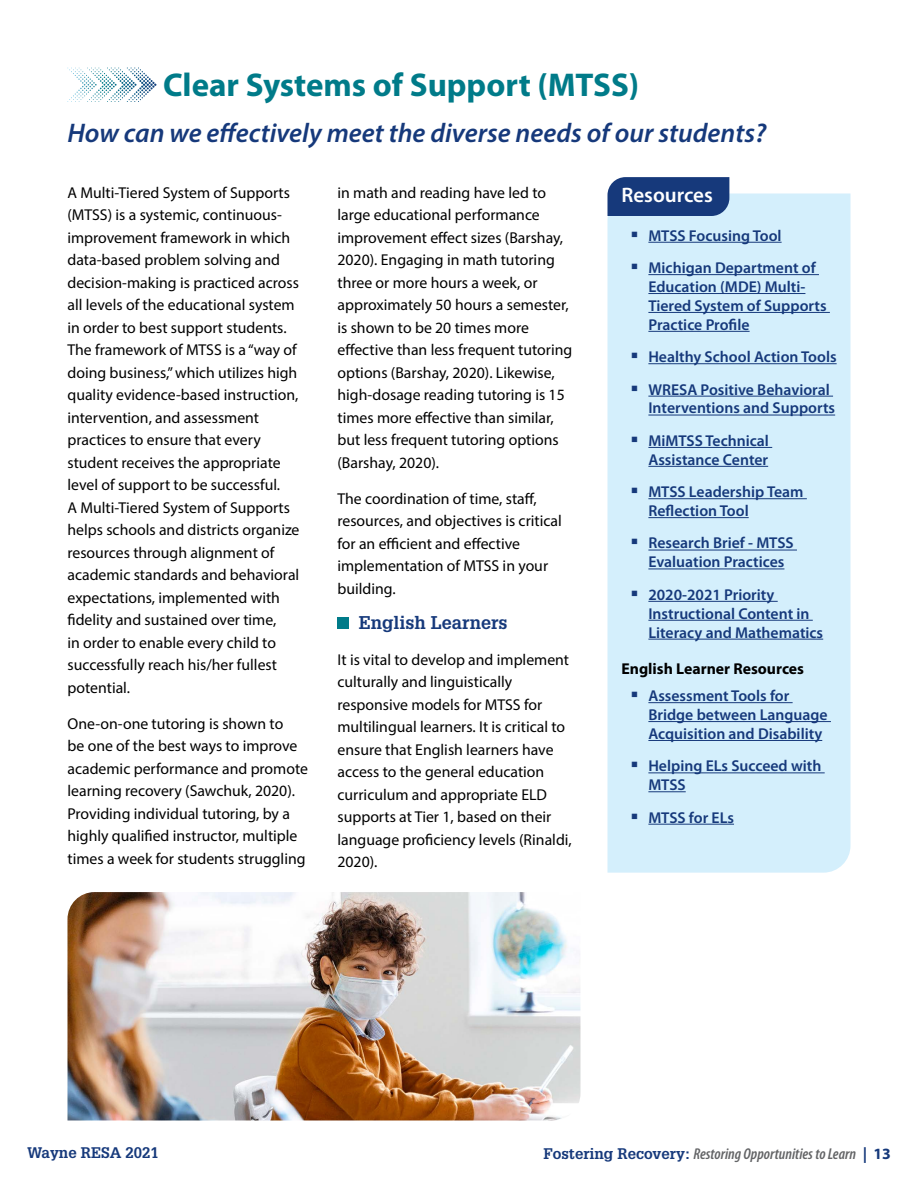
<style>
.page{position:relative;width:918px;height:1188px;background:#fff}
.page>*{position:absolute;margin:0;border:0;box-sizing:border-box;transform-origin:0 0}
.t1{font:700 33px "Myriad Pro";color:#007b89}
.t2{font:italic 600 27px "Myriad Pro";color:#16397b}
.t3{font:600 21px "Myriad Pro";color:#fff}
.t4{font:700 18px "Glypha";color:#16397b}
.t5{font:15.75px/22.5px "Myriad Pro";color:#000}
.t6{font:600 15.75px/32.4px "Myriad Pro";color:#16397b}
.t7{font:italic 600 condensed 15.75px "Myriad Pro";color:#636466}
.t8{font:700 15.75px "Myriad Pro";color:#000}
.t9{font:700 15px "Glypha";color:#16397b}
.s1{font-family:"Glypha";font-weight:700;font-style:normal;font-stretch:normal;font-size:15px;color:#16397b}
.s2{font-weight:700;font-style:normal;font-stretch:normal;color:#16397b}
</style>
<div class="page">
<div style="left:608px;top:194px;width:242px;height:679px;background:#d4effc"></div>
<svg style="left:69px;top:68px;width:82px;height:12px"></svg>
<img style="left:68px;top:892px;width:512px;height:228px">
<div style="left:338px;top:617px;width:11px;height:12px;background:#007b89"></div>
<hr style="left:648px;top:242px;width:134px;height:1px;background:#16397b">
<hr style="left:648px;top:274px;width:171px;height:1px;background:#16397b">
<hr style="left:648px;top:293px;width:157px;height:1px;background:#16397b">
<hr style="left:648px;top:312px;width:182px;height:1px;background:#16397b">
<hr style="left:648px;top:331px;width:102px;height:1px;background:#16397b">
<hr style="left:648px;top:363px;width:189px;height:1px;background:#16397b">
<hr style="left:648px;top:396px;width:185px;height:1px;background:#16397b">
<hr style="left:648px;top:415px;width:187px;height:1px;background:#16397b">
<hr style="left:648px;top:447px;width:124px;height:1px;background:#16397b">
<hr style="left:648px;top:466px;width:120px;height:1px;background:#16397b">
<hr style="left:648px;top:498px;width:159px;height:1px;background:#16397b">
<hr style="left:648px;top:517px;width:101px;height:1px;background:#16397b">
<hr style="left:648px;top:550px;width:149px;height:1px;background:#16397b">
<hr style="left:648px;top:569px;width:136px;height:1px;background:#16397b">
<hr style="left:648px;top:601px;width:130px;height:1px;background:#16397b">
<hr style="left:648px;top:620px;width:165px;height:1px;background:#16397b">
<hr style="left:648px;top:639px;width:175px;height:1px;background:#16397b">
<hr style="left:648px;top:702px;width:145px;height:1px;background:#16397b">
<hr style="left:648px;top:721px;width:183px;height:1px;background:#16397b">
<hr style="left:648px;top:740px;width:174px;height:1px;background:#16397b">
<hr style="left:648px;top:772px;width:177px;height:1px;background:#16397b">
<hr style="left:648px;top:791px;width:38px;height:1px;background:#16397b">
<hr style="left:648px;top:824px;width:86px;height:1px;background:#16397b">
<svg style="left:608px;top:177px;width:162px;height:60px;background:#7d9abf"></svg>
<svg style="left:632px;top:264px;width:5px;height:5px"></svg>
<svg style="left:632px;top:353px;width:5px;height:5px"></svg>
<svg style="left:632px;top:385px;width:5px;height:6px"></svg>
<svg style="left:632px;top:437px;width:5px;height:5px"></svg>
<svg style="left:632px;top:488px;width:5px;height:5px"></svg>
<svg style="left:632px;top:539px;width:5px;height:6px"></svg>
<svg style="left:632px;top:591px;width:5px;height:5px"></svg>
<svg style="left:632px;top:692px;width:5px;height:5px"></svg>
<svg style="left:632px;top:762px;width:5px;height:5px"></svg>
<svg style="left:632px;top:813px;width:5px;height:6px"></svg>
<h1 class="t1" style="left:163px;top:63px;width:478px">Clear Systems of Support (MTSS)</h1>
<h2 class="t2" style="left:68px;top:116px;width:700px">How can we effectively meet the diverse needs of our students?</h2>
<p class="t5" style="left:68px;top:181px;width:234px">A Multi-Tiered System of Supports (MTSS) is a systemic, continuous&shy;improvement framework in which data-based problem solving and decision-making is practiced across all levels of the educational system in order to best support students.<br>The framework of MTSS is a “way of doing business,” which utilizes high quality evidence-based instruction, intervention, and assessment practices to ensure that every student receives the appropriate level of support to be successful.<br>A Multi-Tiered System of Supports helps schools and districts organize resources through alignment of academic standards and behavioral expectations, implemented with fidelity and sustained over time,<br>in order to enable every child to successfully reach his/her fullest potential.</p>
<p class="t5" style="left:68px;top:712px;width:242px">One-on-one tutoring is shown to<br>be one of the best ways to improve academic performance and promote learning recovery (Sawchuk, 2020).<br>Providing individual tutoring, by a highly qualified instructor, multiple times a week for students struggling</p>
<p class="t5" style="left:338px;top:181px;width:236px">in math and reading have led to large educational performance improvement effect sizes (Barshay,<br>2020). Engaging in math tutoring three or more hours a week, or approximately 50 hours a semester, is shown to be 20 times more effective than less frequent tutoring options (Barshay, 2020). Likewise, high-dosage reading tutoring is 15 times more effective than similar, but less frequent tutoring options (Barshay, 2020).</p>
<p class="t5" style="left:338px;top:487px;width:226px">The coordination of time, staff, resources, and objectives is critical for an efficient and effective implementation of MTSS in your building.</p>
<p class="t4" style="left:359px;top:611px;width:150px">English Learners</p>
<p class="t5" style="left:338px;top:648px;width:236px">It is vital to develop and implement culturally and linguistically responsive models for MTSS for multilingual learners. It is critical to ensure that English learners have access to the general education curriculum and appropriate ELD supports at Tier 1, based on their language proficiency levels (Rinaldi,<br>2020).</p>
<h3 class="t3" style="left:621px;top:181px;width:93px">Resources</h3>
<p class="t6" style="left:648px;top:219px;width:169px">MTSS Focusing Tool<br>Michigan Department of</p>
<p class="t6" style="left:648px;top:277px;width:180px;line-height:18.9px">Education (MDE) Multi-<br>Tiered System of Supports<br>Practice Profile</p>
<p class="t6" style="left:648px;top:340px;width:190px">Healthy School Action Tools<br>WRESA Positive Behavioral</p>
<p class="t6" style="left:648px;top:392px;width:188px">Interventions and Supports<br>MiMTSS Technical</p>
<p class="t6" style="left:648px;top:443px;width:157px">Assistance Center<br>MTSS Leadership Team</p>
<p class="t6" style="left:648px;top:494px;width:147px">Reflection Tool<br>Research Brief - MTSS</p>
<p class="t6" style="left:648px;top:545px;width:138px">Evaluation Practices<br>2020-2021 Priority</p>
<p class="t6" style="left:648px;top:604px;width:176px;line-height:18.9px">Instructional Content in<br>Literacy and Mathematics</p>
<p class="t8" style="left:621px;top:658px;width:184px">English Learner Resources</p>
<p class="t6" style="left:648px;top:686px;width:181px;line-height:18.9px">Assessment Tools for<br>Bridge between Language<br>Acquisition and Disability</p>
<p class="t6" style="left:648px;top:756px;width:175px;line-height:18.9px">Helping ELs Succeed with<br>MTSS</p>
<p class="t6" style="left:648px;top:801px;width:87px">MTSS for ELs</p>
<p class="t9" style="left:27px;top:1144px;width:133px">Wayne RESA 2021</p>
<p class="t7" style="left:543px;top:1144px;width:349px"><span class="s1">Fostering Recovery:</span> Restoring Opportunities to Learn <span class="s2">| 13</span></p>
</div>
